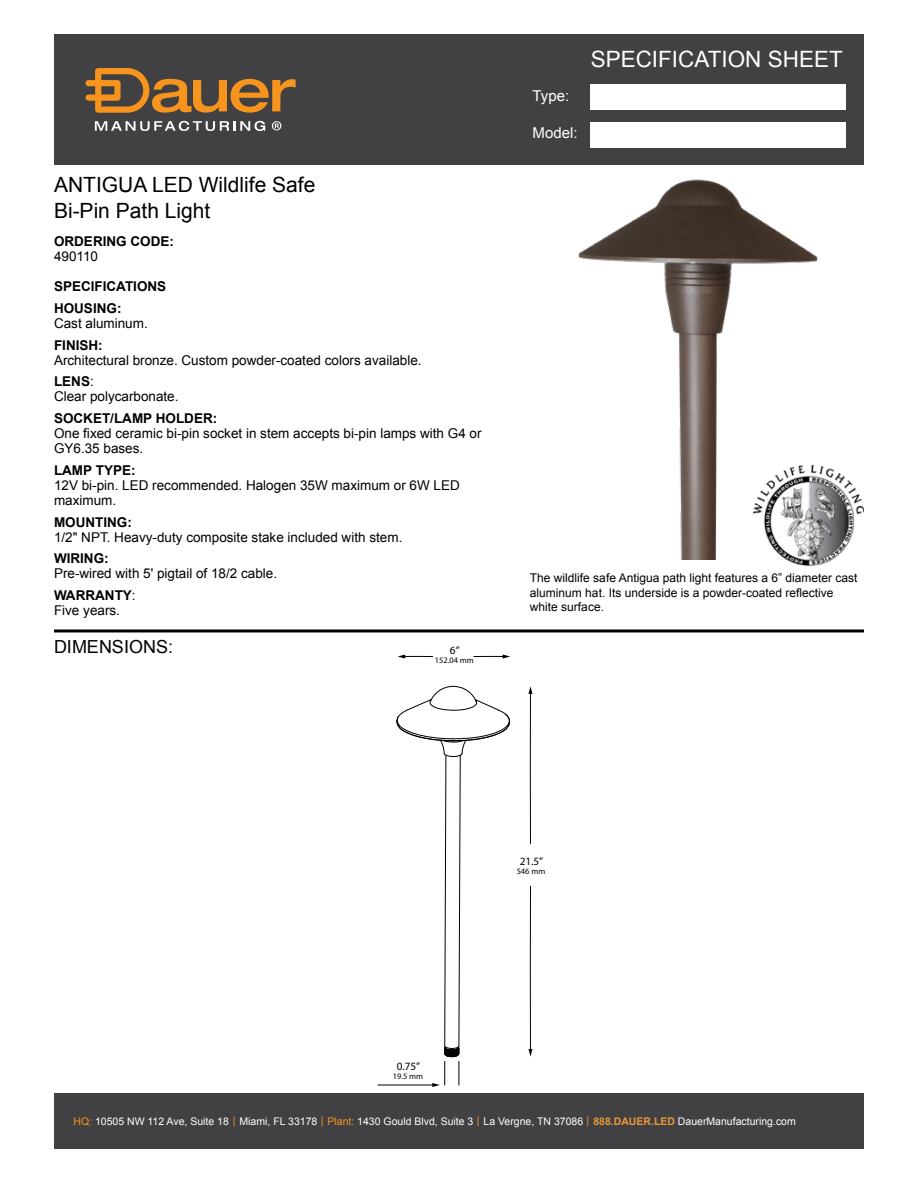
<style>
.page{position:relative;width:918px;height:1188px;background:#fff}
.page>*{position:absolute;margin:0;border:0;box-sizing:border-box;transform-origin:0 0}
.t1{font:22.5px "Arial";color:#fff}
.t2{font:21px/25.2px "Arial";color:#000}
.t3{font:18px "Arial";color:#000}
.t4{font:15px "Arial";color:#fff}
.t5{font:13.5px/21.8px "Arial";color:#000}
.t6{font:700 13.5px/21.8px "Arial";color:#000}
.t7{font:12px/14.4px "Arial";color:#000}
.t8{font:11.1px "Myriad Pro";color:#000}
.t9{font:10.5px "Arial";color:#fff}
.t10{font:8.4px "Myriad Pro";color:#000}
.s1{font-weight:700}
.s2{color:#f7941e}
.s3{font-weight:700;color:#ea983d}
</style>
<div class="page">
<hr style="left:54px;top:629px;width:810px;height:3px;background:#000">
<div style="left:54px;top:34px;width:810px;height:131px;background:#414042"></div>
<div style="left:590px;top:85px;width:256px;height:25px;background:#fff"></div>
<div style="left:590px;top:122px;width:256px;height:25px;background:#fff"></div>
<svg style="left:528px;top:885px;width:5px;height:172px"></svg>
<svg style="left:528px;top:686px;width:5px;height:158px"></svg>
<svg style="left:473px;top:654px;width:37px;height:5px"></svg>
<svg style="left:398px;top:654px;width:35px;height:5px"></svg>
<hr style="left:378px;top:1085px;width:56px;height:1px;background:#000">
<svg style="left:396px;top:686px;width:114px;height:401px"></svg>
<img style="left:578px;top:179px;width:240px;height:380px">
<svg style="left:95px;top:121px;width:170px;height:10px"></svg>
<svg style="left:272px;top:121px;width:9px;height:9px"></svg>
<svg style="left:85px;top:68px;width:211px;height:45px"></svg>
<div style="left:54px;top:1094px;width:810px;height:55px;background:#414042"></div>
<img style="left:753px;top:465px;width:111px;height:100px">
<h2 class="t2" style="left:54px;top:173px;width:263px">ANTIGUA LED Wildlife Safe<br>Bi-Pin Path Light</h2>
<p class="t6" style="left:54px;top:231px;width:122px">ORDERING CODE:</p>
<p class="t5" style="left:54px;top:246px;width:46px">490110</p>
<p class="t6" style="left:54px;top:276px;width:114px">SPECIFICATIONS<br>HOUSING:</p>
<p class="t5" style="left:54px;top:312px;width:95px">Cast aluminum.</p>
<p class="t6" style="left:54px;top:335px;width:50px">FINISH:</p>
<p class="t5" style="left:54px;top:349px;width:369px">Architectural bronze. Custom powder-coated colors available.<br><span class="s1">LENS</span>:</p>
<p class="t5" style="left:54px;top:386px;width:126px">Clear polycarbonate.</p>
<p class="t6" style="left:54px;top:408px;width:165px">SOCKET/LAMP HOLDER:</p>
<p class="t5" style="left:54px;top:426px;width:429px;line-height:15px">One fixed ceramic bi-pin socket in stem accepts bi-pin lamps with G4 or<br>GY6.35 bases.</p>
<p class="t6" style="left:54px;top:460px;width:83px">LAMP TYPE:</p>
<p class="t5" style="left:54px;top:478px;width:407px;line-height:15px">12V bi-pin. LED recommended. Halogen 35W maximum or 6W LED maximum.</p>
<p class="t6" style="left:54px;top:511px;width:79px">MOUNTING:</p>
<p class="t5" style="left:54px;top:526px;width:350px">1/2" NPT. Heavy-duty composite stake included with stem.</p>
<p class="t6" style="left:54px;top:548px;width:56px">WIRING:</p>
<p class="t5" style="left:54px;top:563px;width:225px">Pre-wired with 5' pigtail of 18/2 cable.<br><span class="s1">WARRANTY</span>:</p>
<p class="t5" style="left:54px;top:600px;width:68px">Five years.</p>
<h3 class="t3" style="left:54px;top:635px;width:121px">DIMENSIONS:</h3>
<p class="t8" style="left:450px;top:644px;width:11px">6”</p>
<p class="t10" style="left:435px;top:655px;width:40px">152.04 mm</p>
<p class="t4" style="left:533px;top:86px;width:38px">Type:</p>
<h1 class="t1" style="left:591px;top:45px;width:254px">SPECIFICATION SHEET</h1>
<p class="t7" style="left:530px;top:571px;width:329px">The wildlife safe Antigua path light features a 6” diameter cast aluminum hat. Its underside is a powder-coated reflective white surface.</p>
<p class="t8" style="left:397px;top:1060px;width:25px">0.75”</p>
<p class="t10" style="left:393px;top:1071px;width:32px">19.5 mm</p>
<p class="t8" style="left:520px;top:854px;width:25px">21.5”</p>
<p class="t10" style="left:517px;top:866px;width:30px">546 mm</p>
<p class="t9" style="left:73px;top:1115px;width:724px"><span class="s2">HQ:</span> 10505 NW 112 Ave, Suite 18 <span class="s2">|</span> Miami, FL 33178 <span class="s2">| Plant:</span> 1430 Gould Blvd, Suite 3 <span class="s2">|</span> La Vergne, TN 37086 <span class="s2">|</span> <span class="s3">888.DAUER.LED</span> DauerManufacturing.com</p>
</div>
